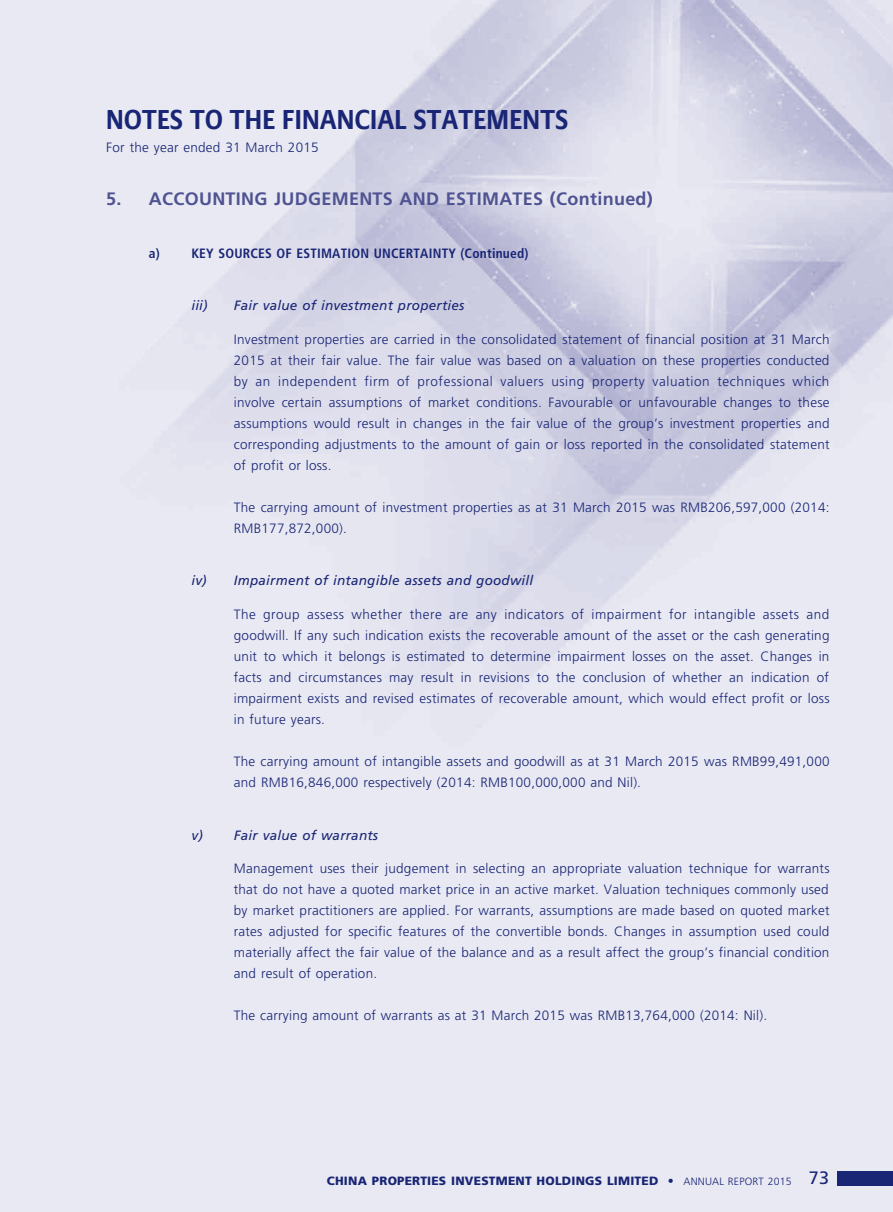
<style>
.page{position:relative;width:893px;height:1212px;background:#fff}
.page>*{position:absolute;margin:0;border:0;box-sizing:border-box;transform-origin:0 0}
.t1{font:700 27px "Allianz Sans";letter-spacing:.01em;color:#192575}
.t2{font:700 18px "Frutiger LT Std";letter-spacing:.015em;color:#4f5391}
.t3{font:300 13.5px/21px "Frutiger LT Std";letter-spacing:.015em;color:#192575;text-align:justify}
.t4{font:italic 13.5px "Frutiger LT Std";letter-spacing:.015em;color:#192575}
.t5{font:700 condensed 13.5px "Frutiger LT Std";letter-spacing:.015em;color:#192575}
.t6{font:900 12px "Frutiger LT Std";letter-spacing:.02em;color:#192575}
.s1{font-weight:300;font-size:10.5px}
.s2{font-weight:400;font-size:18px}
</style>
<div class="page">
<img style="left:0;top:0;width:893px;height:1212px">
<div style="left:837px;top:1171px;width:56px;height:14px;background:#192575"></div>
<p class="t1" style="left:106px;top:102px;width:463px">NOTES TO THE FINANCIAL STATEMENTS</p>
<p class="t3" style="left:106px;top:137px;width:214px">For the year ended 31 March 2015</p>
<p class="t2" style="left:106px;top:188px;width:548px">5. ACCOUNTING JUDGEMENTS AND ESTIMATES (Continued)</p>
<p class="t5" style="left:149px;top:245px;width:381px">A) KEY SOURCES OF ESTIMATION UNCERTAINTY (CONTINUED)</p>
<p class="t4" style="left:191px;top:298px;width:18px">iii)</p>
<p class="t4" style="left:234px;top:298px;width:232px">Fair value of investment properties</p>
<p class="t3" style="left:234px;top:329px;width:597px">Investment properties are carried in the consolidated statement of financial position at 31 March 2015 at their fair value. The fair value was based on a valuation on these properties conducted by an independent firm of professional valuers using property valuation techniques which involve certain assumptions of market conditions. Favourable or unfavourable changes to these assumptions would result in changes in the fair value of the group’s investment properties and corresponding adjustments to the amount of gain or loss reported in the consolidated statement of profit or loss.</p>
<p class="t3" style="left:234px;top:497px;width:597px">The carrying amount of investment properties as at 31 March 2015 was RMB206,597,000 (2014:<br>RMB177,872,000).</p>
<p class="t4" style="left:191px;top:573px;width:343px">iv) Impairment of intangible assets and goodwill</p>
<p class="t3" style="left:234px;top:604px;width:597px">The group assess whether there are any indicators of impairment for intangible assets and goodwill. If any such indication exists the recoverable amount of the asset or the cash generating unit to which it belongs is estimated to determine impairment losses on the asset. Changes in facts and circumstances may result in revisions to the conclusion of whether an indication of impairment exists and revised estimates of recoverable amount, which would effect profit or loss in future years.</p>
<p class="t3" style="left:234px;top:751px;width:597px">The carrying amount of intangible assets and goodwill as at 31 March 2015 was RMB99,491,000 and RMB16,846,000 respectively (2014: RMB100,000,000 and Nil).</p>
<p class="t4" style="left:191px;top:827px;width:188px">v) Fair value of warrants</p>
<p class="t3" style="left:234px;top:858px;width:597px">Management uses their judgement in selecting an appropriate valuation technique for warrants that do not have a quoted market price in an active market. Valuation techniques commonly used by market practitioners are applied. For warrants, assumptions are made based on quoted market rates adjusted for specific features of the convertible bonds. Changes in assumption used could materially affect the fair value of the balance and as a result affect the group’s financial condition and result of operation.</p>
<p class="t3" style="left:234px;top:1005px;width:535px">The carrying amount of warrants as at 31 March 2015 was RMB13,764,000 (2014: Nil).</p>
<p class="t6" style="left:327px;top:1173px;width:504px">CHINA PROPERTIES INVESTMENT HOLDINGS LIMITED • <span class="s1">ANNUAL REPORT 2015</span> <span class="s2">73</span></p>
</div>
